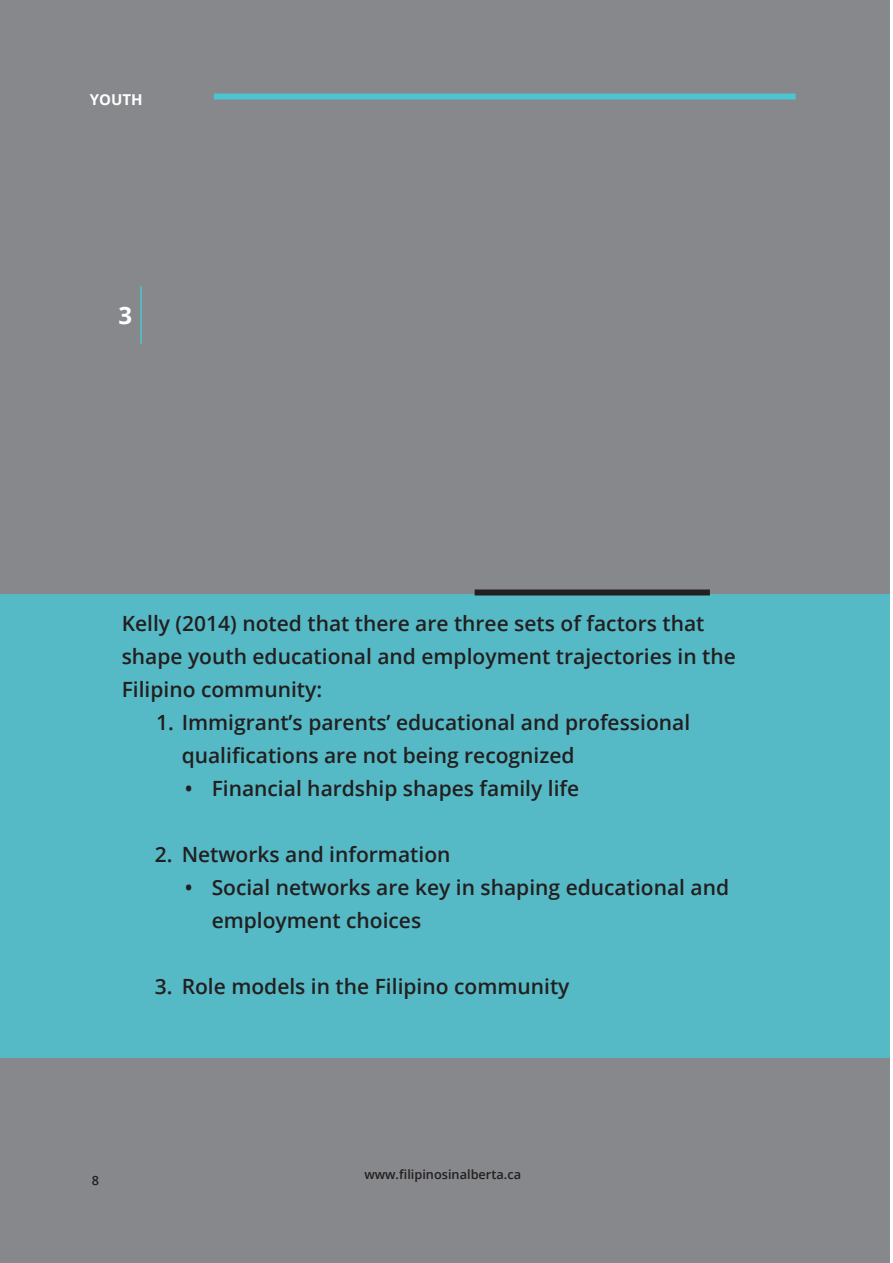
<style>
.page{position:relative;width:893px;height:1263px;background:#fff}
.page>*{position:absolute;margin:0;border:0;box-sizing:border-box;transform-origin:0 0}
.Page_Section_Title{font:700 24px "Open Sans";color:#fff}
.Page_Header_Subtext{font:600 21px/33px "Open Sans";color:#231f20}
.Page_Section_Title-2{font:700 15px "Open Sans";color:#fff}
.Top_Right_Address{font:600 12.75px "Open Sans";color:#231f20}
.Page_Number_-_Align{font:600 12.75px "Open Sans";color:#231f20}
</style>
<div class="page">
<div style="left:0;top:0;width:889px;height:1263px;background:#86888b"></div>
<div style="left:0;top:594px;width:889px;height:463px;background:#55bac6"></div>
<hr style="left:140px;top:286px;width:2px;height:58px;background:#4dc4d1">
<div style="left:214px;top:94px;width:582px;height:6px;background:#4dc4d1"></div>
<div style="left:475px;top:589px;width:235px;height:6px;background:#231f20"></div>
<p class="Page_Section_Title-2" style="left:90px;top:89px;width:54px">YOUTH</p>
<p class="Page_Section_Title" style="left:118px;top:299px;width:15px">3</p>
<p class="Page_Header_Subtext" style="left:122px;top:606px;width:616px">Kelly (2014) noted that there are three sets of factors that shape youth educational and employment trajectories in the<br>Filipino community:</p>
<p class="Page_Header_Subtext" style="left:182px;top:705px;width:510px;text-indent:-26px">1. Immigrant’s parents’ educational and professional qualifications are not being recognized</p>
<p class="Page_Header_Subtext" style="left:185px;top:771px;width:396px">• Financial hardship shapes family life</p>
<p class="Page_Header_Subtext" style="left:155px;top:837px;width:297px">2. Networks and information</p>
<p class="Page_Header_Subtext" style="left:212px;top:870px;width:519px;text-indent:-27px">• Social networks are key in shaping educational and employment choices</p>
<p class="Page_Header_Subtext" style="left:155px;top:969px;width:416px">3. Role models in the Filipino community</p>
<p class="Page_Number_-_Align" style="left:92px;top:1171px;width:9px">8</p>
<p class="Top_Right_Address" style="left:364px;top:1166px;width:158px">www.filipinosinalberta.ca</p>
</div>
